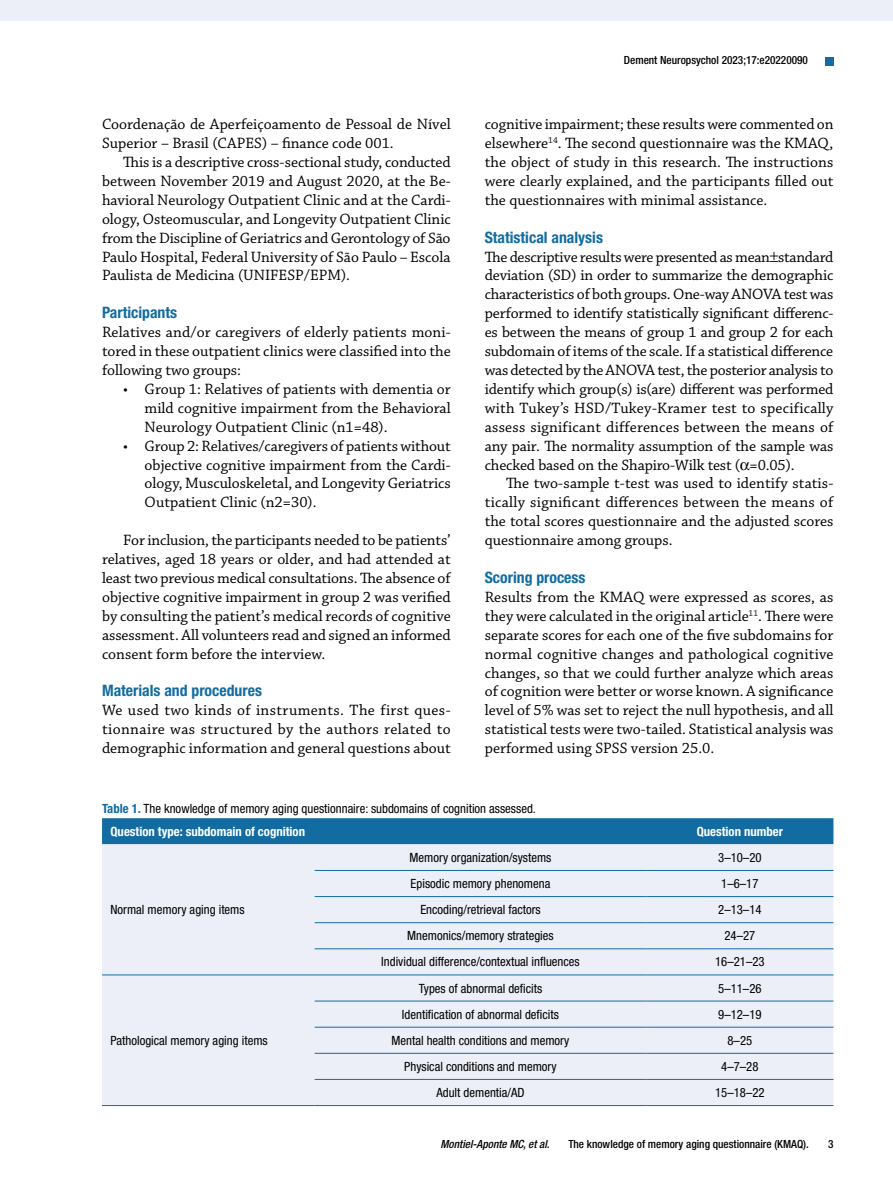
<style>
.page{position:relative;width:893px;height:1191px;background:#fff}
.page>*{position:absolute;margin:0;border:0;box-sizing:border-box;transform-origin:0 0}
.t1{font:15.75px/18.9px "Chaparral Pro";color:#000;text-align:justify}
.t2{font:700 condensed 15.75px "Helvetica Neue LT Std";color:#126ca2}
.t3{font:condensed 12.75px/23px "Helvetica Neue LT Std";color:#000}
.t4{font:700 condensed 12.75px "Helvetica Neue LT Std";color:#fff}
.t5{font:500 condensed 11.25px "Helvetica Neue LT Std";color:#000}
.t6{font:italic 500 condensed 11.25px "Helvetica Neue LT Std";color:#000}
.s1{font-weight:700;color:#126ca2}
.s2{font-weight:700;color:#fff}
</style>
<div class="page">
<div style="left:0;top:0;width:893px;height:21px;background:#eceff7"></div>
<div style="left:825px;top:57px;width:8px;height:8px;background:#126ca2"></div>
<div style="left:102px;top:818px;width:731px;height:26px;background:#126ca2"></div>
<div style="left:102px;top:844px;width:731px;height:261px;background:#eceff7"></div>
<hr style="left:315px;top:870px;width:331px;height:1px;background:#126ca2">
<hr style="left:646px;top:870px;width:187px;height:1px;background:#126ca2">
<hr style="left:315px;top:896px;width:331px;height:1px;background:#126ca2">
<hr style="left:646px;top:896px;width:187px;height:1px;background:#126ca2">
<hr style="left:315px;top:922px;width:331px;height:1px;background:#126ca2">
<hr style="left:646px;top:922px;width:187px;height:1px;background:#126ca2">
<hr style="left:315px;top:948px;width:331px;height:1px;background:#126ca2">
<hr style="left:646px;top:948px;width:187px;height:1px;background:#126ca2">
<hr style="left:102px;top:974px;width:213px;height:1px;background:#126ca2">
<hr style="left:102px;top:1105px;width:213px;height:1px;background:#126ca2">
<hr style="left:315px;top:974px;width:331px;height:1px;background:#126ca2">
<hr style="left:646px;top:974px;width:187px;height:1px;background:#126ca2">
<hr style="left:315px;top:1000px;width:331px;height:1px;background:#126ca2">
<hr style="left:646px;top:1000px;width:187px;height:1px;background:#126ca2">
<hr style="left:315px;top:1026px;width:331px;height:1px;background:#126ca2">
<hr style="left:646px;top:1026px;width:187px;height:1px;background:#126ca2">
<hr style="left:315px;top:1053px;width:331px;height:1px;background:#126ca2">
<hr style="left:646px;top:1053px;width:187px;height:1px;background:#126ca2">
<hr style="left:315px;top:1079px;width:331px;height:1px;background:#126ca2">
<hr style="left:646px;top:1079px;width:187px;height:1px;background:#126ca2">
<hr style="left:315px;top:1105px;width:331px;height:1px;background:#126ca2">
<hr style="left:646px;top:1105px;width:187px;height:1px;background:#126ca2">
<p class="t1" style="left:102px;top:115px;width:350px">Coordenação de Aperfeiçoamento de Pessoal de Nível<br>Superior – Brasil (CAPES) – finance code 001.</p>
<p class="t1" style="left:102px;top:153px;width:350px;text-indent:21px">This is a descriptive cross-sectional study, conducted between November 2019 and August 2020, at the Be&shy;havioral Neurology Outpatient Clinic and at the Cardi&shy;ology, Osteomuscular, and Longevity Outpatient Clinic from the Discipline of Geriatrics and Gerontology of São Paulo Hospital, Federal University of São Paulo – Escola Paulista de Medicina (UNIFESP/EPM).</p>
<p class="t2" style="left:102px;top:303px;width:77px">Participants</p>
<p class="t1" style="left:102px;top:323px;width:350px">Relatives and/or caregivers of elderly patients moni&shy;tored in these outpatient clinics were classified into the following two groups:</p>
<p class="t1" style="left:145px;top:380px;width:308px;text-indent:-21px">• Group 1: Relatives of patients with dementia or mild cognitive impairment from the Behavioral Neurology Outpatient Clinic (n1=48).</p>
<p class="t1" style="left:145px;top:437px;width:308px;text-indent:-21px">• Group 2: Relatives/caregivers of patients without objective cognitive impairment from the Cardi&shy;ology, Musculoskeletal, and Longevity Geriatrics Outpatient Clinic (n2=30).</p>
<p class="t1" style="left:102px;top:531px;width:350px;text-indent:21px">For inclusion, the participants needed to be patients’ relatives, aged 18 years or older, and had attended at least two previous medical consultations. The absence of objective cognitive impairment in group 2 was verified by consulting the patient’s medical records of cognitive assessment. All volunteers read and signed an informed consent form before the interview.</p>
<p class="t2" style="left:102px;top:681px;width:161px">Materials and procedures</p>
<p class="t1" style="left:102px;top:701px;width:350px">We used two kinds of instruments. The first ques&shy;tionnaire was structured by the authors related to demographic information and general questions about</p>
<p class="t5" style="left:624px;top:54px;width:186px">Dement Neuropsychol 2023;17:e20220090</p>
<p class="t1" style="left:485px;top:115px;width:350px">cognitive impairment; these results were commented on elsewhere<sup>14</sup>. The second questionnaire was the KMAQ, the object of study in this research. The instructions were clearly explained, and the participants filled out the questionnaires with minimal assistance.</p>
<p class="t2" style="left:485px;top:227px;width:120px">Statistical analysis</p>
<p class="t1" style="left:485px;top:248px;width:350px">The descriptive results were presented as mean standard deviation (SD) in order to summarize the demographic characteristics of both groups. One-way ANOVA test was performed to identify statistically significant differenc&shy;es between the means of group 1 and group 2 for each subdomain of items of the scale. If a statistical difference was detected by the ANOVA test, the posterior analysis to identify which group(s) is(are) different was performed with Tukey’s HSD/Tukey-Kramer test to specifically assess significant differences between the means of any pair. The normality assumption of the sample was checked based on the Shapiro-Wilk test ( =0.05).</p>
<p class="t1" style="left:485px;top:474px;width:350px;text-indent:21px">The two-sample t-test was used to identify statis&shy;tically significant differences between the means of the total scores questionnaire and the adjusted scores questionnaire among groups.</p>
<p class="t2" style="left:485px;top:568px;width:102px">Scoring process</p>
<p class="t1" style="left:485px;top:588px;width:350px">Results from the KMAQ were expressed as scores, as they were calculated in the original article<sup>11</sup>. There were separate scores for each one of the five subdomains for normal cognitive changes and pathological cognitive changes, so that we could further analyze which areas of cognition were better or worse known. A significance level of 5% was set to reject the null hypothesis, and all statistical tests were two-tailed. Statistical analysis was performed using SPSS version 25.0.</p>
<p class="t3" style="left:111px;top:796px;width:427px;text-indent:-9px"><span class="s1">Table 1.</span> The knowledge of memory aging questionnaire: subdomains of cognition assessed.<br><span class="s2">Question type: subdomain of cognition</span></p>
<p class="t4" style="left:697px;top:823px;width:88px">Question number</p>
<p class="t3" style="left:111px;top:898px;width:136px">Normal memory aging items</p>
<p class="t3" style="left:111px;top:1028px;width:159px">Pathological memory aging items</p>
<p class="t3" style="left:410px;top:846px;width:143px">Memory organization/systems</p>
<p class="t3" style="left:718px;top:846px;width:45px">3–10–20</p>
<p class="t3" style="left:411px;top:872px;width:141px">Episodic memory phenomena</p>
<p class="t3" style="left:721px;top:872px;width:39px">1–6–17</p>
<p class="t3" style="left:420px;top:898px;width:122px">Encoding/retrieval factors</p>
<p class="t3" style="left:718px;top:898px;width:45px">2–13–14</p>
<p class="t3" style="left:407px;top:924px;width:148px">Mnemonics/memory strategies</p>
<p class="t3" style="left:724px;top:924px;width:32px">24–27</p>
<p class="t3" style="left:381px;top:950px;width:200px">Individual difference/contextual influences</p>
<p class="t3" style="left:715px;top:950px;width:51px">16–21–23</p>
<p class="t3" style="left:419px;top:976px;width:125px">Types of abnormal deficits</p>
<p class="t3" style="left:718px;top:976px;width:45px">5–11–26</p>
<p class="t3" style="left:402px;top:1002px;width:159px">Identification of abnormal deficits</p>
<p class="t3" style="left:718px;top:1002px;width:45px">9–12–19</p>
<p class="t3" style="left:392px;top:1028px;width:179px">Mental health conditions and memory</p>
<p class="t3" style="left:727px;top:1028px;width:26px">8–25</p>
<p class="t3" style="left:404px;top:1054px;width:154px">Physical conditions and memory</p>
<p class="t3" style="left:721px;top:1054px;width:39px">4–7–28</p>
<p class="t3" style="left:436px;top:1081px;width:90px">Adult dementia/AD</p>
<p class="t3" style="left:715px;top:1081px;width:51px">15–18–22</p>
<p class="t6" style="left:440px;top:1137px;width:111px">Montiel-Aponte MC, et al.</p>
<p class="t5" style="left:568px;top:1137px;width:242px">The knowledge of memory aging questionnaire (KMAQ).</p>
<p class="t5" style="left:828px;top:1137px;width:7px">3</p>
</div>
